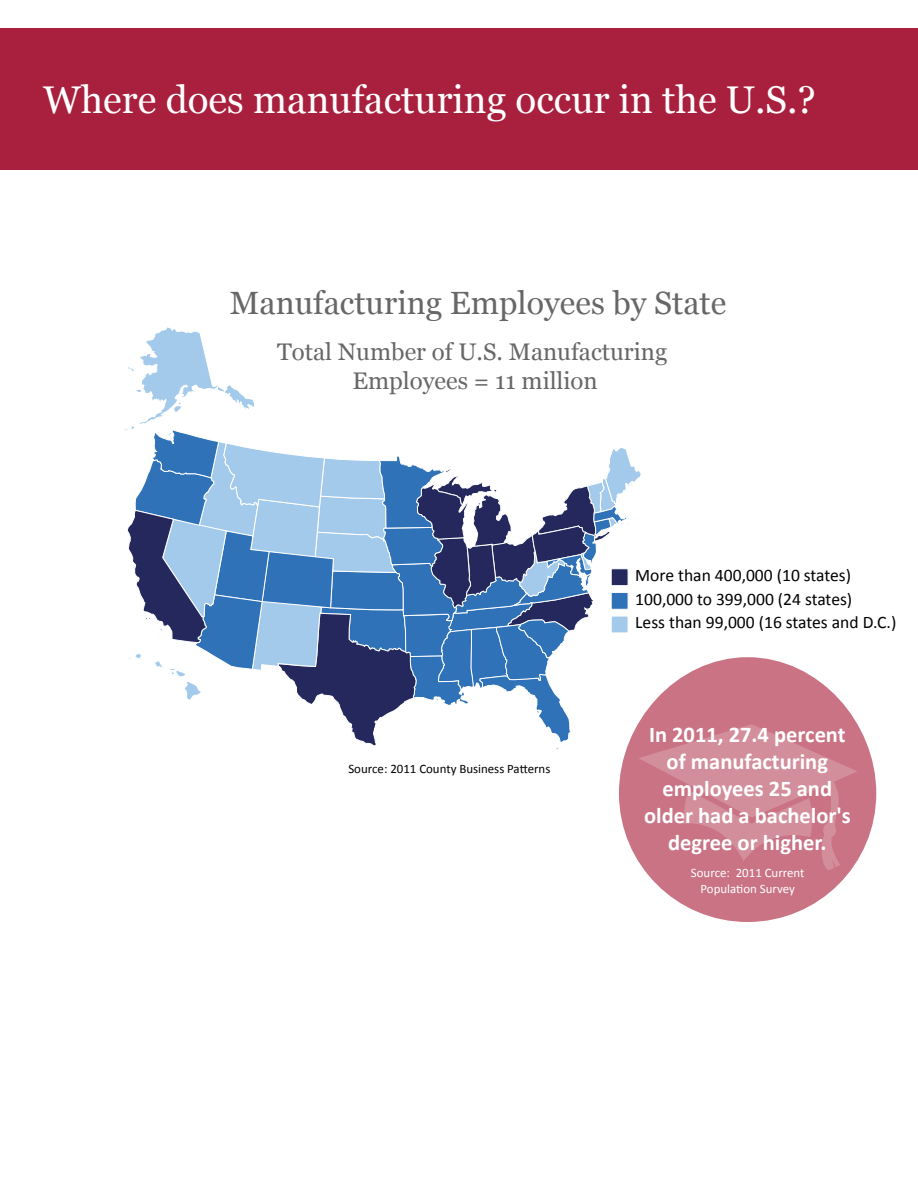
<style>
.page{position:relative;width:918px;height:1188px;background:#fff}
.page>*{position:absolute;margin:0;border:0;box-sizing:border-box;transform-origin:0 0}
.t1{font:38.55px "Georgia";color:#fff}
.t2{font:32.1px "Georgia";color:#676767}
.t3{font:24px/28.8px "Georgia";color:#676767;text-align:center}
.t4{font:700 22.5px/27px "Calibri";color:#fff;text-align:center}
.t5{font:17.55px/23.7px "Calibri";color:#000}
.t6{font:12.9px/15.5px "Calibri";color:#fff;text-align:center}
.t7{font:12.9px "Calibri";color:#000}
</style>
<div class="page">
<div style="left:0;top:28px;width:918px;height:142px;background:#a9203e"></div>
<div style="left:619px;top:657px;width:257px;height:265px;background:#c97385;border-radius:50%"></div>
<svg style="left:125px;top:327px;width:733px;height:543px"></svg>
<h1 class="t1" style="left:43px;top:78px;width:774px">Where does manufacturing occur in the U.S.?</h1>
<h2 class="t2" style="left:230px;top:284px;width:498px">Manufacturing Employees by State</h2>
<h3 class="t3" style="left:277px;top:337px;width:392px">Total Number of U.S. Manufacturing<br>Employees = 11 million</h3>
<p class="t7" style="left:348px;top:761px;width:203px">Source: 2011 County Business Patterns</p>
<p class="t5" style="left:635px;top:563px;width:263px">More than 400,000 (10 states)<br>100,000 to 399,000 (24 states)<br>Less than 99,000 (16 states and D.C.)</p>
<p class="t4" style="left:644px;top:721px;width:208px">In 2011, 27.4 percent of manufacturing employees 25 and older had a bachelor's degree or higher.</p>
<p class="t6" style="left:691px;top:865px;width:115px">Source: 2011 Current<br>Population Survey</p>
</div>
